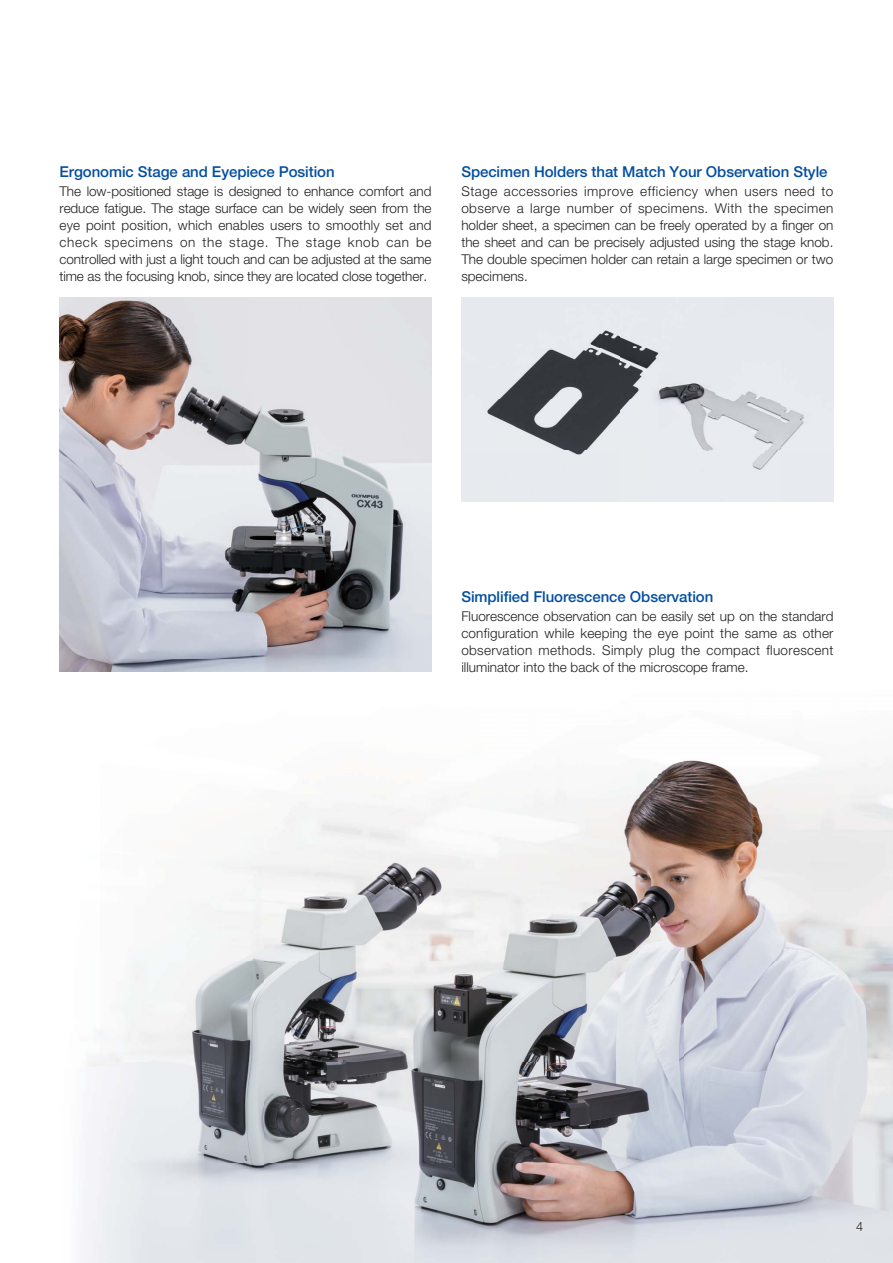
<style>
.page{position:relative;width:893px;height:1263px;background:#fff}
.page>*{position:absolute;margin:0;border:0;box-sizing:border-box;transform-origin:0 0}
.t1{font:500 15px "Helvetica Neue LT Std";letter-spacing:-.005em;color:#034ea2}
.t2{font:300 13.5px/17px "Helvetica Neue LT Std";color:#231f20;text-align:justify}
.t3{font:300 12.75px "Helvetica Neue LT Std";color:#231f20}
</style>
<div class="page">
<img style="left:461px;top:298px;width:372px;height:204px">
<img style="left:60px;top:298px;width:372px;height:361px">
<img style="left:59px;top:659px;width:834px;height:604px">
<img style="left:462px;top:662px;width:285px;height:13px">
<p class="t1" style="left:60px;top:166px;width:277px">Ergonomic Stage and Eyepiece Position</p>
<p class="t2" style="left:60px;top:184px;width:374px">The low-positioned stage is designed to enhance comfort and reduce fatigue. The stage surface can be widely seen from the eye point position, which enables users to smoothly set and check specimens on the stage. The stage knob can be controlled with just a light touch and can be adjusted at the same time as the focusing knob, since they are located close together.</p>
<p class="t1" style="left:461px;top:166px;width:368px">Specimen Holders that Match Your Observation Style</p>
<p class="t2" style="left:461px;top:184px;width:374px">Stage accessories improve efficiency when users need to observe a large number of specimens. With the specimen holder sheet, a specimen can be freely operated by a finger on the sheet and can be precisely adjusted using the stage knob.<br>The double specimen holder can retain a large specimen or two specimens.</p>
<p class="t1" style="left:461px;top:591px;width:254px">Simplified Fluorescence Observation</p>
<p class="t2" style="left:461px;top:609px;width:374px">Fluorescence observation can be easily set up on the standard configuration while keeping the eye point the same as other observation methods. Simply plug the compact fluorescent illuminator into the back of the microscope frame.</p>
<p class="t3" style="left:856px;top:1222px;width:9px">4</p>
</div>
